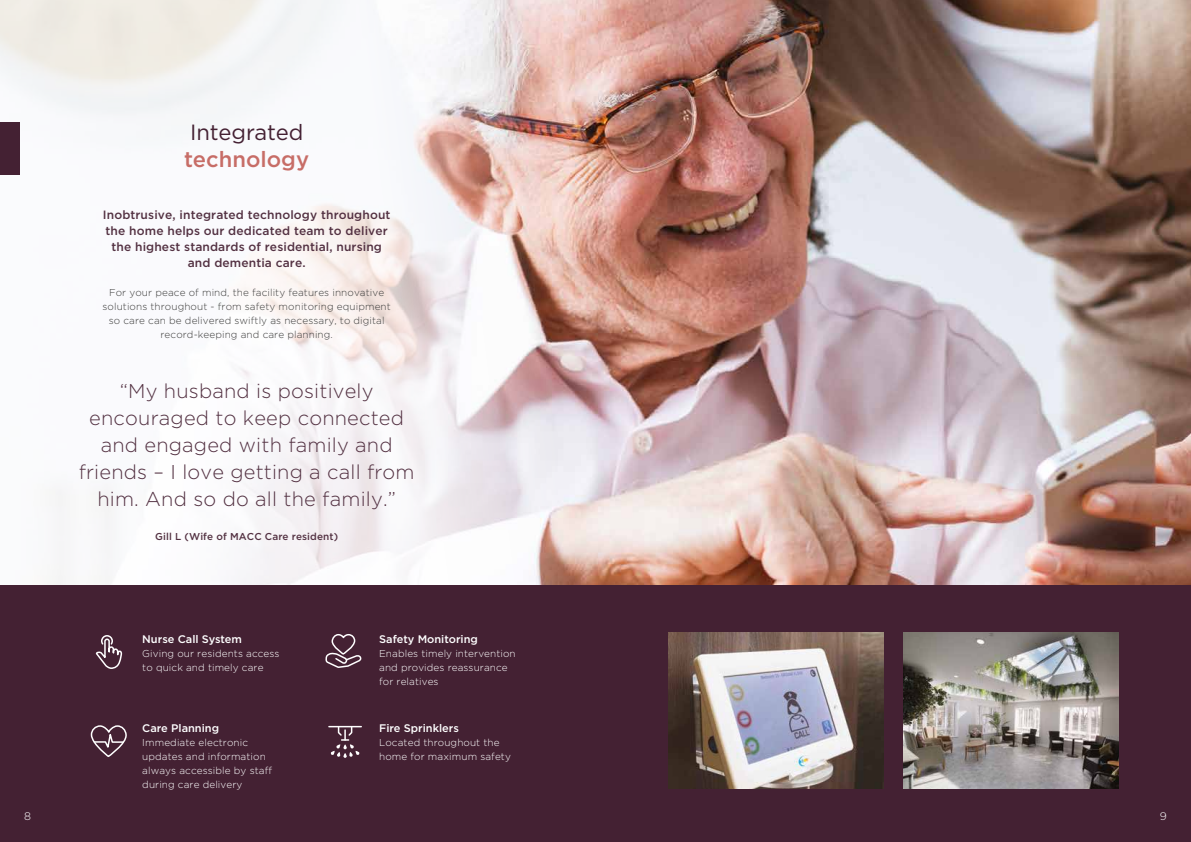
<style>
.page{position:relative;width:1191px;height:842px;background:#fff}
.page>*{position:absolute;margin:0;border:0;box-sizing:border-box;transform-origin:0 0}
.t1{font:22px "Gotham";color:#442133}
.t2{font:500 22px "Gotham";color:#c76d67}
.t3{font:300 20px/27px "Gotham";letter-spacing:.01em;color:#533142;text-align:center}
.t4{font:500 12px/16px "Gotham";letter-spacing:.01em;color:#533142;text-align:center}
.t5{font:500 11px "Gotham";color:#fff}
.t6{font:300 11px "Gotham";color:#fff}
.t7{font:300 10px/14px "Gotham";letter-spacing:.01em;color:#fff}
.t8{font:300 10px/14px "Gotham";letter-spacing:.01em;color:#3c3c3b;text-align:center}
.t9{font:500 10px "Gotham";letter-spacing:.01em;color:#533142}
</style>
<div class="page">
<img style="left:587px;top:0;width:604px;height:586px">
<svg style="left:0;top:0;width:587px;height:586px"></svg>
<div style="left:0;top:586px;width:1191px;height:256px;background:#442133"></div>
<div style="left:0;top:122px;width:20px;height:52px;background:#442133"></div>
<img style="left:668px;top:633px;width:215px;height:155px">
<img style="left:903px;top:633px;width:215px;height:155px">
<svg style="left:325px;top:634px;width:37px;height:34px"></svg>
<hr style="left:329px;top:726px;width:32px;height:1px;background:#fff">
<svg style="left:331px;top:725px;width:28px;height:33px"></svg>
<svg style="left:91px;top:635px;width:36px;height:122px"></svg>
<h1 class="t1" style="left:190px;top:118px;width:115px">Integrated</h1>
<h1 class="t2" style="left:184px;top:145px;width:126px">technology</h1>
<p class="t4" style="left:103px;top:207px;width:289px">Inobtrusive, integrated technology throughout the home helps our dedicated team to deliver the highest standards of residential, nursing and dementia care.</p>
<p class="t8" style="left:102px;top:286px;width:290px">For your peace of mind, the facility features innovative solutions throughout - from safety monitoring equipment so care can be delivered swiftly as necessary, to digital record-keeping and care planning.</p>
<h2 class="t3" style="left:79px;top:377px;width:337px">“My husband is positively encouraged to keep connected and engaged with family and friends – I love getting a call from him. And so do all the family.”</h2>
<p class="t9" style="left:155px;top:529px;width:184px">Gill L (Wife of MACC Care resident)</p>
<p class="t5" style="left:142px;top:631px;width:101px">Nurse Call System</p>
<p class="t7" style="left:142px;top:646px;width:139px">Giving our residents access to quick and timely care</p>
<p class="t5" style="left:142px;top:721px;width:78px">Care Planning</p>
<p class="t7" style="left:142px;top:735px;width:131px">Immediate electronic updates and information always accessible by staff during care delivery</p>
<p class="t5" style="left:379px;top:631px;width:100px">Safety Monitoring</p>
<p class="t7" style="left:379px;top:646px;width:138px">Enables timely intervention and provides reassurance for relatives</p>
<p class="t5" style="left:379px;top:721px;width:81px">Fire Sprinklers</p>
<p class="t7" style="left:379px;top:735px;width:133px">Located throughout the home for maximum safety</p>
<p class="t6" style="left:24px;top:809px;width:8px">8</p>
<p class="t6" style="left:1159px;top:809px;width:9px">9</p>
</div>
